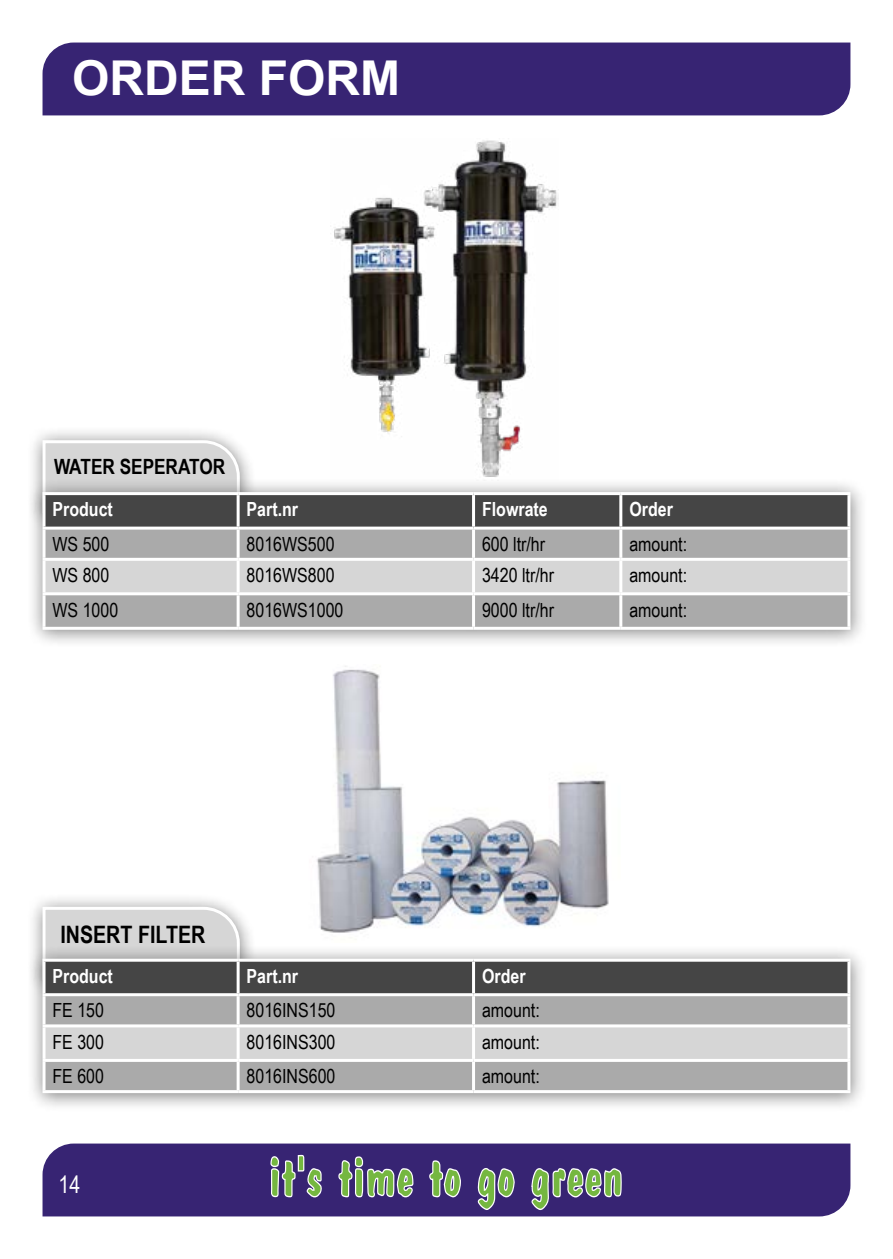
<style>
.page{position:relative;width:893px;height:1259px;background:#fff}
.page>*{position:absolute;margin:0;border:0;box-sizing:border-box;transform-origin:0 0}
.t1{font:700 48px "Arial";color:#fff}
.t2{font:700 24px "Arial Narrow";color:#000}
.t3{font:24px "Arial Narrow";color:#fff}
.t4{font:700 21px "Arial Narrow";color:#000}
.t5{font:19.5px "Arial Narrow";color:#000}
.t6{font:700 19.5px "Arial Narrow";color:#fff}
</style>
<div class="page">
<div style="left:43px;top:43px;width:807px;height:72px;background:#372473"></div>
<div style="left:43px;top:1143px;width:807px;height:73px;background:#372473"></div>
<svg style="left:478px;top:1167px;width:37px;height:43px;background:#758978"></svg>
<svg style="left:429px;top:1160px;width:32px;height:37px"></svg>
<svg style="left:531px;top:1167px;width:91px;height:43px;background:#6e7b79"></svg>
<svg style="left:270px;top:1154px;width:52px;height:43px;background:#6b757c"></svg>
<svg style="left:338px;top:1156px;width:75px;height:41px;background:#707e7a"></svg>
<img style="left:334px;top:140px;width:224px;height:299px">
<img style="left:316px;top:666px;width:293px;height:239px">
<div style="left:26px;top:425px;width:231px;height:106px;background:#000;opacity:.5"></div>
<div style="left:26px;top:477px;width:842px;height:171px;background:#000;opacity:.5"></div>
<svg style="left:41px;top:439px;width:808px;height:89px"></svg>
<div style="left:46px;top:529px;width:801px;height:98px;background:#aaa"></div>
<div style="left:46px;top:561px;width:801px;height:31px;background:#d6d6d6"></div>
<hr style="left:43px;top:492px;width:195px;height:3px;background:#fff">
<hr style="left:43px;top:495px;width:3px;height:31px;background:#fff">
<hr style="left:237px;top:495px;width:3px;height:31px;background:#fff">
<hr style="left:472px;top:495px;width:3px;height:31px;background:#fff">
<hr style="left:43px;top:526px;width:195px;height:3px;background:#fff">
<hr style="left:43px;top:529px;width:3px;height:29px;background:#fff">
<hr style="left:237px;top:529px;width:3px;height:29px;background:#fff">
<hr style="left:472px;top:529px;width:3px;height:29px;background:#fff">
<hr style="left:43px;top:558px;width:195px;height:3px;background:#fff">
<hr style="left:43px;top:561px;width:3px;height:31px;background:#fff">
<hr style="left:237px;top:561px;width:3px;height:31px;background:#fff">
<hr style="left:472px;top:561px;width:3px;height:31px;background:#fff">
<hr style="left:43px;top:592px;width:195px;height:3px;background:#fff">
<hr style="left:43px;top:595px;width:3px;height:32px;background:#fff">
<hr style="left:238px;top:592px;width:236px;height:3px;background:#fff">
<hr style="left:237px;top:595px;width:3px;height:32px;background:#fff">
<hr style="left:474px;top:592px;width:147px;height:3px;background:#fff">
<hr style="left:472px;top:595px;width:3px;height:32px;background:#fff">
<hr style="left:621px;top:592px;width:229px;height:3px;background:#fff">
<hr style="left:43px;top:627px;width:195px;height:3px;background:#fff">
<hr style="left:238px;top:627px;width:236px;height:3px;background:#fff">
<hr style="left:474px;top:627px;width:147px;height:3px;background:#fff">
<hr style="left:621px;top:627px;width:229px;height:3px;background:#fff">
<hr style="left:238px;top:492px;width:236px;height:3px;background:#fff">
<hr style="left:474px;top:492px;width:147px;height:3px;background:#fff">
<hr style="left:621px;top:492px;width:229px;height:3px;background:#fff">
<hr style="left:619px;top:495px;width:3px;height:31px;background:#fff">
<hr style="left:847px;top:495px;width:3px;height:31px;background:#fff">
<hr style="left:238px;top:526px;width:236px;height:3px;background:#fff">
<hr style="left:474px;top:526px;width:147px;height:3px;background:#fff">
<hr style="left:621px;top:526px;width:229px;height:3px;background:#fff">
<hr style="left:619px;top:529px;width:3px;height:29px;background:#fff">
<hr style="left:847px;top:529px;width:3px;height:29px;background:#fff">
<hr style="left:238px;top:558px;width:236px;height:3px;background:#fff">
<hr style="left:474px;top:558px;width:147px;height:3px;background:#fff">
<hr style="left:621px;top:558px;width:229px;height:3px;background:#fff">
<hr style="left:619px;top:561px;width:3px;height:31px;background:#fff">
<hr style="left:847px;top:561px;width:3px;height:31px;background:#fff">
<hr style="left:619px;top:595px;width:3px;height:32px;background:#fff">
<hr style="left:847px;top:595px;width:3px;height:32px;background:#fff">
<div style="left:26px;top:891px;width:231px;height:107px;background:#000;opacity:.5"></div>
<div style="left:26px;top:943px;width:842px;height:168px;background:#000;opacity:.5"></div>
<svg style="left:41px;top:905px;width:808px;height:89px"></svg>
<div style="left:46px;top:996px;width:801px;height:94px;background:#aaa"></div>
<div style="left:46px;top:1027px;width:801px;height:32px;background:#d6d6d6"></div>
<hr style="left:43px;top:958px;width:195px;height:3px;background:#fff">
<hr style="left:43px;top:961px;width:3px;height:32px;background:#fff">
<hr style="left:237px;top:961px;width:3px;height:32px;background:#fff">
<hr style="left:43px;top:993px;width:195px;height:3px;background:#fff">
<hr style="left:43px;top:996px;width:3px;height:28px;background:#fff">
<hr style="left:237px;top:996px;width:3px;height:28px;background:#fff">
<hr style="left:43px;top:1024px;width:195px;height:3px;background:#fff">
<hr style="left:43px;top:1027px;width:3px;height:32px;background:#fff">
<hr style="left:237px;top:1027px;width:3px;height:32px;background:#fff">
<hr style="left:43px;top:1059px;width:195px;height:3px;background:#fff">
<hr style="left:43px;top:1062px;width:3px;height:28px;background:#fff">
<hr style="left:238px;top:1059px;width:236px;height:3px;background:#fff">
<hr style="left:237px;top:1062px;width:3px;height:28px;background:#fff">
<hr style="left:474px;top:1059px;width:376px;height:3px;background:#fff">
<hr style="left:43px;top:1090px;width:195px;height:3px;background:#fff">
<hr style="left:238px;top:1090px;width:236px;height:3px;background:#fff">
<hr style="left:474px;top:1090px;width:376px;height:3px;background:#fff">
<hr style="left:238px;top:958px;width:236px;height:3px;background:#fff">
<hr style="left:474px;top:958px;width:376px;height:3px;background:#fff">
<hr style="left:472px;top:961px;width:3px;height:32px;background:#fff">
<hr style="left:847px;top:961px;width:3px;height:32px;background:#fff">
<hr style="left:238px;top:993px;width:236px;height:3px;background:#fff">
<hr style="left:474px;top:993px;width:376px;height:3px;background:#fff">
<hr style="left:472px;top:996px;width:3px;height:28px;background:#fff">
<hr style="left:847px;top:996px;width:3px;height:28px;background:#fff">
<hr style="left:238px;top:1024px;width:236px;height:3px;background:#fff">
<hr style="left:474px;top:1024px;width:376px;height:3px;background:#fff">
<hr style="left:472px;top:1027px;width:3px;height:32px;background:#fff">
<hr style="left:847px;top:1027px;width:3px;height:32px;background:#fff">
<hr style="left:472px;top:1062px;width:3px;height:28px;background:#fff">
<hr style="left:847px;top:1062px;width:3px;height:28px;background:#fff">
<h1 class="t1" style="left:72px;top:46px;width:329px">ORDER FORM</h1>
<p class="t4" style="left:54px;top:451px;width:173px">WATER SEPERATOR</p>
<p class="t6" style="left:53px;top:495px;width:62px">Product</p>
<p class="t6" style="left:247px;top:495px;width:53px">Part.nr</p>
<p class="t6" style="left:482px;top:495px;width:67px">Flowrate</p>
<p class="t6" style="left:629px;top:495px;width:45px">Order</p>
<p class="t5" style="left:53px;top:529px;width:58px">WS 500</p>
<p class="t5" style="left:247px;top:529px;width:90px">8016WS500</p>
<p class="t5" style="left:482px;top:529px;width:65px">600 ltr/hr</p>
<p class="t5" style="left:629px;top:529px;width:59px">amount:</p>
<p class="t5" style="left:53px;top:561px;width:58px">WS 800</p>
<p class="t5" style="left:247px;top:561px;width:90px">8016WS800</p>
<p class="t5" style="left:482px;top:561px;width:73px">3420 ltr/hr</p>
<p class="t5" style="left:629px;top:561px;width:59px">amount:</p>
<p class="t5" style="left:53px;top:595px;width:67px">WS 1000</p>
<p class="t5" style="left:247px;top:595px;width:98px">8016WS1000</p>
<p class="t5" style="left:482px;top:595px;width:73px">9000 ltr/hr</p>
<p class="t5" style="left:629px;top:595px;width:59px">amount:</p>
<p class="t2" style="left:60px;top:916px;width:147px">INSERT FILTER</p>
<p class="t6" style="left:53px;top:961px;width:62px">Product</p>
<p class="t6" style="left:247px;top:961px;width:53px">Part.nr</p>
<p class="t6" style="left:482px;top:961px;width:45px">Order</p>
<p class="t5" style="left:53px;top:996px;width:53px">FE 150</p>
<p class="t5" style="left:247px;top:996px;width:90px">8016INS150</p>
<p class="t5" style="left:482px;top:996px;width:59px">amount:</p>
<p class="t5" style="left:53px;top:1027px;width:53px">FE 300</p>
<p class="t5" style="left:247px;top:1027px;width:90px">8016INS300</p>
<p class="t5" style="left:482px;top:1027px;width:59px">amount:</p>
<p class="t5" style="left:53px;top:1062px;width:53px">FE 600</p>
<p class="t5" style="left:247px;top:1062px;width:90px">8016INS600</p>
<p class="t5" style="left:482px;top:1062px;width:59px">amount:</p>
<p class="t3" style="left:59px;top:1166px;width:23px">14</p>
</div>
